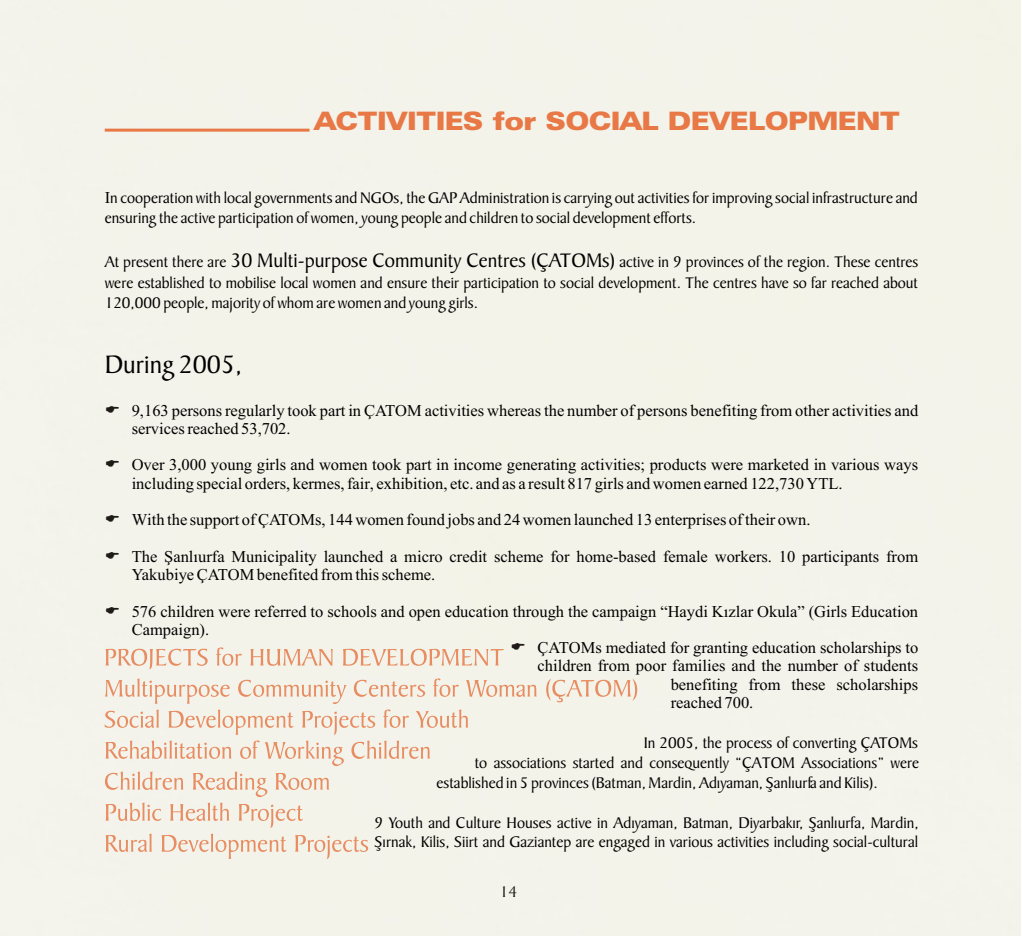
<style>
.page{position:relative;width:1022px;height:936px;background:#fff}
.page>*{position:absolute;margin:0;border:0;box-sizing:border-box;transform-origin:0 0}
.t1{font:27px "Baker Signet BT";color:#000}
.t2{font:25.5px "Zurich U Blk Ex BT";color:#e87845;scale:.94 1}
.t3{font:16.5px/20px "Baker Signet BT";color:#000}
.t4{font:16.5px/18.3px "Times New Roman";color:#000}
.t5{font:16.5px "Baker Signet BT";color:#1f1a17}
.s1{font-family:"Times New Roman"}
.s2{font-size:21px}
</style>
<div class="page">
<div style="left:0;top:1px;width:1020px;height:935px;background:#f3f3e9"></div>
<hr style="left:105px;top:129px;width:204px;height:3px;background:#e87845">
<svg style="left:105px;top:834px;width:263px;height:25px"></svg>
<svg style="left:105px;top:647px;width:532px;height:181px"></svg>
<h2 class="t2" style="left:314px;top:110px;width:624px">ACTIVITIES for SOCIAL DEVELOPMENT</h2>
<p class="t3" style="left:105px;top:188px;width:814px"><span class="s1">I</span>n cooperation with local governments and NGOs, the GAP Administration is carrying out activities for improving social infrastructure and ensuring the active participation of women, young people and children to social development efforts.</p>
<p class="t3" style="left:105px;top:252px;width:815px;line-height:20.5px;text-align:justify">At present there are <span class="s2">30 Multi-purpose Community Centres (ÇATOMs)</span> active in 9 provinces of the region. These centres were established to mobilise local women and ensure their participation to social development. The centres have so far reached about 120,000 people, majority of whom are women and young girls.</p>
<h1 class="t1" style="left:105px;top:353px;width:139px">During 2005,</h1>
<p class="t4" style="left:132px;top:403px;width:788px">9,163 persons regularly took part in ÇATOM activities whereas the number of persons benefiting from other activities and services reached 53,702.</p>
<p class="t4" style="left:132px;top:457px;width:788px">Over 3,000 young girls and women took part in income generating activities; products were marketed in various ways including special orders, kermes, fair, exhibition, etc. and as a result 817 girls and women earned 122,730 YTL.</p>
<p class="t4" style="left:132px;top:512px;width:680px">With the support of ÇATOMs, 144 women found jobs and 24 women launched 13 enterprises of their own.</p>
<p class="t4" style="left:132px;top:549px;width:788px">The Þanlýurfa Municipality launched a micro credit scheme for home-based female workers. 10 participants from<br>Yakubiye ÇATOM benefited from this scheme.</p>
<p class="t4" style="left:132px;top:604px;width:788px">576 children were referred to schools and open education through the campaign “Haydi Kýzlar Okula” (Girls Education</p>
<p class="t4" style="left:132px;top:622px;width:79px">Campaign).</p>
<p class="t4" style="left:537px;top:640px;width:382px">ÇATOMs mediated for granting education scholarships to</p>
<p class="t4" style="left:537px;top:658px;width:382px">children from poor families and the number of students</p>
<p class="t4" style="left:670px;top:677px;width:249px">benefiting from these scholarships</p>
<p class="t4" style="left:670px;top:695px;width:84px">reached 700.</p>
<p class="t3" style="left:643px;top:734px;width:276px">In 2005, the process of converting ÇATOMs</p>
<p class="t3" style="left:475px;top:753px;width:446px">to associations started and consequently “ÇATOM Associations” were</p>
<p class="t3" style="left:436px;top:773px;width:442px">established in 5 provinces (Batman, Mardin, Adýyaman, Þanlýurfa and Kilis).</p>
<p class="t3" style="left:374px;top:813px;width:545px">9 Youth and Culture Houses active in Adýyaman, Batman, Diyarbakýr, Þanlýurfa, Mardin,<br>Þýrnak, Kilis, Siirt and Gaziantep are engaged in various activities including social-cultural</p>
<p class="t5" style="left:500px;top:884px;width:19px">14</p>
</div>
